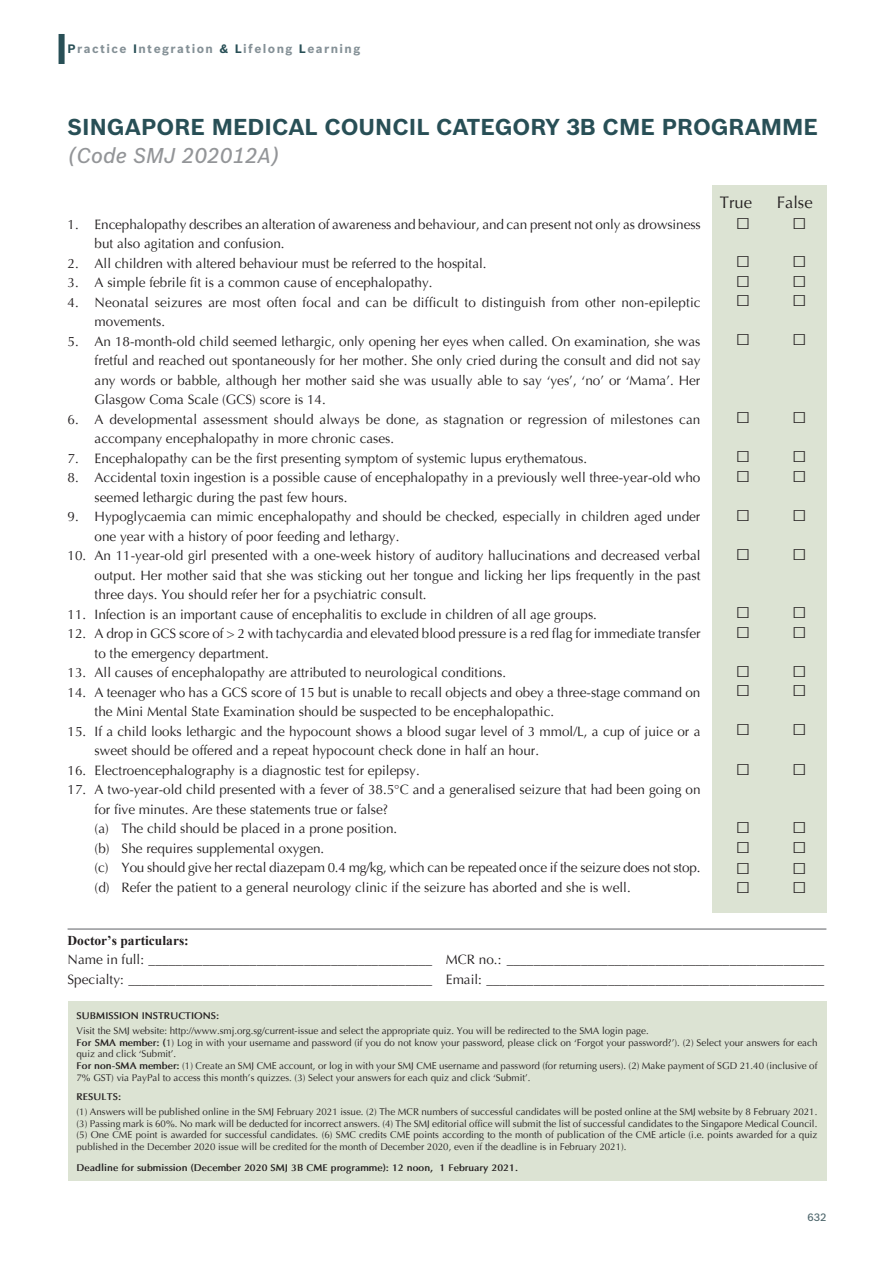
<style>
.page{position:relative;width:894px;height:1263px;background:#fff}
.page>*{position:absolute;margin:0;border:0;box-sizing:border-box;transform-origin:0 0}
.CME_OP_BOX{font:24px "Times New Roman";color:#231f20}
.CME_P_AT{font:700 22.5px "Bosch Sans";color:#284f56}
.CME_CODE{font:italic 500 21px "Bosch Sans";color:#939598}
.CME_OP_H{font:16.5px "Optima";color:#231f20}
.CME_Q_1{font:13.5px/19.5px "Optima";color:#231f20}
.CME_ANS{font:13.5px "Optima";color:#231f20}
.DOC_D{font:13.5px "Optima";color:#231f20}
.DOC_D_H{font:700 13.5px "Times New Roman";color:#231f20}
.t1{font:700 12px "Bosch Sans";letter-spacing:.12em;color:#849096}
.t2{font:500 10.5px "Bosch Sans";color:#4f676d}
.DOC_TX{font:9.75px/11.7px "Optima";color:#231f20}
.DOC_TX-2{font:700 9.75px "Optima";color:#231f20}
.DOC_H{font:700 9.75px "Optima";color:#231f20}
.s1{color:#284f56}
.s2{font-weight:700}
</style>
<div class="page">
<div style="left:58px;top:34px;width:7px;height:30px;background:#284f56"></div>
<hr style="left:68px;top:928px;width:758px;height:1px;background:#939598">
<div style="left:68px;top:1001px;width:758px;height:180px;background:#dce3d3"></div>
<div style="left:711px;top:185px;width:115px;height:727px;background:#dce3d3"></div>
<p class="t1" style="left:68px;top:42px;width:294px"><span class="s1">P</span>ractice <span class="s1">I</span>ntegration <span class="s1">&amp; L</span>ifelong <span class="s1">L</span>earning</p>
<p class="CME_P_AT" style="left:68px;top:113px;width:751px">SINGAPORE MEDICAL COUNCIL CATEGORY 3B CME PROGRAMME</p>
<p class="CME_CODE" style="left:68px;top:142px;width:213px">(Code SMJ 202012A)</p>
<p class="CME_Q_1" style="left:94px;top:214px;width:607px;text-indent:-27px">1. Encephalopathy describes an alteration of awareness and behaviour, and can present not only as drowsiness but also agitation and confusion.</p>
<p class="CME_Q_1" style="left:68px;top:253px;width:420px">2. All children with altered behaviour must be referred to the hospital.</p>
<p class="CME_Q_1" style="left:68px;top:273px;width:366px">3. A simple febrile fit is a common cause of encephalopathy.</p>
<p class="CME_Q_1" style="left:94px;top:292px;width:607px;text-indent:-27px">4. Neonatal seizures are most often focal and can be difficult to distinguish from other non-epileptic movements.</p>
<p class="CME_Q_1" style="left:94px;top:331px;width:607px;text-align:justify;text-indent:-27px">5. An 18-month-old child seemed lethargic, only opening her eyes when called. On examination, she was fretful and reached out spontaneously for her mother. She only cried during the consult and did not say any words or babble, although her mother said she was usually able to say ‘yes’, ‘no’ or ‘Mama’. Her Glasgow Coma Scale (GCS) score is 14.</p>
<p class="CME_Q_1" style="left:94px;top:409px;width:607px;text-indent:-27px">6. A developmental assessment should always be done, as stagnation or regression of milestones can accompany encephalopathy in more chronic cases.</p>
<p class="CME_Q_1" style="left:68px;top:448px;width:521px">7. Encephalopathy can be the first presenting symptom of systemic lupus erythematous.</p>
<p class="CME_Q_1" style="left:94px;top:468px;width:607px;text-indent:-27px">8. Accidental toxin ingestion is a possible cause of encephalopathy in a previously well three-year-old who seemed lethargic during the past few hours.</p>
<p class="CME_Q_1" style="left:94px;top:507px;width:607px;text-indent:-27px">9. Hypoglycaemia can mimic encephalopathy and should be checked, especially in children aged under one year with a history of poor feeding and lethargy.</p>
<p class="CME_Q_1" style="left:94px;top:546px;width:607px;text-align:justify;text-indent:-27px">10. An 11-year-old girl presented with a one-week history of auditory hallucinations and decreased verbal output. Her mother said that she was sticking out her tongue and licking her lips frequently in the past three days. You should refer her for a psychiatric consult.</p>
<p class="CME_Q_1" style="left:68px;top:604px;width:530px">11. Infection is an important cause of encephalitis to exclude in children of all age groups.</p>
<p class="CME_Q_1" style="left:94px;top:624px;width:607px;text-indent:-27px">12. A drop in GCS score of &gt; 2 with tachycardia and elevated blood pressure is a red flag for immediate transfer to the emergency department.</p>
<p class="CME_Q_1" style="left:68px;top:663px;width:440px">13. All causes of encephalopathy are attributed to neurological conditions.</p>
<p class="CME_Q_1" style="left:94px;top:682px;width:607px;text-indent:-27px">14. A teenager who has a GCS score of 15 but is unable to recall objects and obey a three-stage command on the Mini Mental State Examination should be suspected to be encephalopathic.</p>
<p class="CME_Q_1" style="left:94px;top:721px;width:607px;text-indent:-27px">15. If a child looks lethargic and the hypocount shows a blood sugar level of 3 mmol/L, a cup of juice or a sweet should be offered and a repeat hypocount check done in half an hour.</p>
<p class="CME_Q_1" style="left:68px;top:760px;width:353px">16. Electroencephalography is a diagnostic test for epilepsy.</p>
<p class="CME_Q_1" style="left:94px;top:780px;width:607px;text-indent:-27px">17. A two-year-old child presented with a fever of 38.5°C and a generalised seizure that had been going on for five minutes. Are these statements true or false?</p>
<p class="CME_ANS" style="left:94px;top:820px;width:304px">(a) The child should be placed in a prone position.</p>
<p class="CME_ANS" style="left:94px;top:839px;width:231px">(b) She requires supplemental oxygen.</p>
<p class="CME_ANS" style="left:94px;top:859px;width:607px">(c) You should give her rectal diazepam 0.4 mg/kg, which can be repeated once if the seizure does not stop.</p>
<p class="CME_ANS" style="left:94px;top:878px;width:537px">(d) Refer the patient to a general neurology clinic if the seizure has aborted and she is well.</p>
<p class="CME_OP_H" style="left:719px;top:192px;width:34px">True</p>
<p class="CME_OP_H" style="left:776px;top:192px;width:37px">False</p>
<p class="CME_OP_BOX" style="left:735px;top:204px;width:72px">□ □</p>
<p class="CME_OP_BOX" style="left:735px;top:242px;width:72px">□ □</p>
<p class="CME_OP_BOX" style="left:735px;top:262px;width:72px">□ □</p>
<p class="CME_OP_BOX" style="left:735px;top:281px;width:72px">□ □</p>
<p class="CME_OP_BOX" style="left:735px;top:320px;width:72px">□ □</p>
<p class="CME_OP_BOX" style="left:735px;top:398px;width:72px">□ □</p>
<p class="CME_OP_BOX" style="left:735px;top:437px;width:72px">□ □</p>
<p class="CME_OP_BOX" style="left:735px;top:457px;width:72px">□ □</p>
<p class="CME_OP_BOX" style="left:735px;top:496px;width:72px">□ □</p>
<p class="CME_OP_BOX" style="left:735px;top:535px;width:72px">□ □</p>
<p class="CME_OP_BOX" style="left:735px;top:593px;width:72px">□ □</p>
<p class="CME_OP_BOX" style="left:735px;top:613px;width:72px">□ □</p>
<p class="CME_OP_BOX" style="left:735px;top:652px;width:72px">□ □</p>
<p class="CME_OP_BOX" style="left:735px;top:671px;width:72px">□ □</p>
<p class="CME_OP_BOX" style="left:735px;top:710px;width:72px">□ □</p>
<p class="CME_OP_BOX" style="left:735px;top:749px;width:72px">□ □</p>
<p class="CME_OP_BOX" style="left:735px;top:808px;width:72px">□ □</p>
<p class="CME_OP_BOX" style="left:735px;top:827px;width:72px">□ □</p>
<p class="CME_OP_BOX" style="left:735px;top:848px;width:72px">□ □</p>
<p class="CME_OP_BOX" style="left:735px;top:868px;width:72px">□ □</p>
<p class="DOC_D_H" style="left:68px;top:930px;width:123px">Doctor’s particulars:</p>
<p class="DOC_D" style="left:68px;top:951px;width:435px">Name in full: __________________________________________ MCR no.:</p>
<p class="DOC_D" style="left:68px;top:970px;width:416px">Specialty: _____________________________________________ Email:</p>
<p class="DOC_H" style="left:76px;top:1010px;width:144px">SUBMISSION INSTRUCTIONS:</p>
<p class="DOC_TX" style="left:76px;top:1025px;width:573px">Visit the SMJ website: http://www.smj.org.sg/current-issue and select the appropriate quiz. You will be redirected to the SMA login page.</p>
<p class="DOC_TX" style="left:76px;top:1036px;width:742px"><span class="s2">For SMA member: (</span>1) Log in with your username and password (if you do not know your password, please click on ‘Forgot your password?’). (2) Select your answers for each quiz and click ‘Submit’.</p>
<p class="DOC_TX" style="left:76px;top:1060px;width:742px"><span class="s2">For non-SMA member:</span> (1) Create an SMJ CME account, or log in with your SMJ CME username and password (for returning users). (2) Make payment of SGD 21.40 (inclusive of<br>7% GST) via PayPal to access this month’s quizzes. (3) Select your answers for each quiz and click ‘Submit’.</p>
<p class="DOC_H" style="left:76px;top:1091px;width:46px">RESULTS:</p>
<p class="DOC_TX" style="left:76px;top:1106px;width:742px;text-align:justify">(1) Answers will be published online in the SMJ February 2021 issue. (2) The MCR numbers of successful candidates will be posted online at the SMJ website by 8 February 2021. (3) Passing mark is 60%. No mark will be deducted for incorrect answers. (4) The SMJ editorial office will submit the list of successful candidates to the Singapore Medical Council. (5) One CME point is awarded for successful candidates. (6) SMC credits CME points according to the month of publication of the CME article (i.e. points awarded for a quiz published in the December 2020 issue will be credited for the month of December 2020, even if the deadline is in February 2021).</p>
<p class="DOC_TX-2" style="left:76px;top:1161px;width:443px">Deadline for submission (December 2020 SMJ 3B CME programme): 12 noon, 1 February 2021.</p>
<p class="t2" style="left:807px;top:1211px;width:20px">632</p>
</div>
